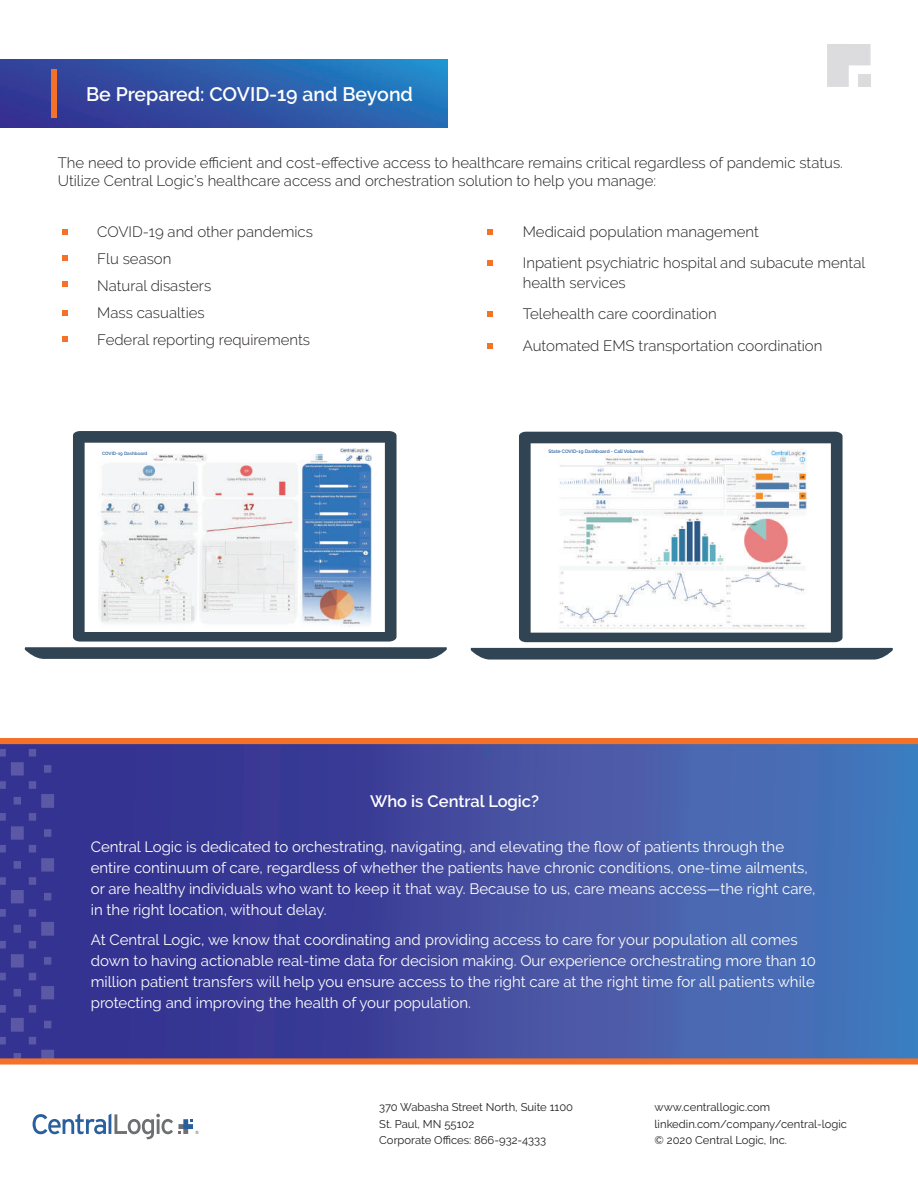
<style>
.page{position:relative;width:918px;height:1188px;background:#fff}
.page>*{position:absolute;margin:0;border:0;box-sizing:border-box;transform-origin:0 0}
.t1{font:600 19.5px "Raleway";color:#fff}
.t2{font:600 16.5px "Raleway";color:#fff}
.t3{font:15px/21px "Raleway";color:#fff}
.t4{font:300 15px/27px "Raleway";color:#231f20}
.t5{font:11.25px/16.5px "Raleway";color:#231f20}
.t6{font:500 11.25px "Raleway";color:#2a5f9f}
.t7{font:600 4.8px "Raleway";color:#2a5f9f}
.t8{font:600 4.5px "Raleway";color:#2a5f9f}
</style>
<div class="page">
<img style="left:0;top:59px;width:448px;height:68px">
<svg style="left:33px;top:1114px;width:166px;height:25px"></svg>
<svg style="left:62px;top:229px;width:5px;height:6px"></svg>
<svg style="left:62px;top:255px;width:5px;height:6px"></svg>
<svg style="left:62px;top:281px;width:5px;height:6px"></svg>
<svg style="left:62px;top:310px;width:5px;height:6px"></svg>
<svg style="left:62px;top:336px;width:5px;height:6px"></svg>
<svg style="left:487px;top:229px;width:6px;height:6px"></svg>
<svg style="left:487px;top:260px;width:6px;height:6px"></svg>
<svg style="left:487px;top:311px;width:6px;height:5px"></svg>
<svg style="left:24px;top:647px;width:423px;height:12px;background:#3c4e5c"></svg>
<svg style="left:73px;top:431px;width:324px;height:211px"></svg>
<div style="left:96px;top:447px;width:43px;height:10px;background:#fff"></div>
<svg style="left:470px;top:647px;width:423px;height:13px;background:#4b5b69"></svg>
<svg style="left:519px;top:431px;width:324px;height:212px"></svg>
<div style="left:51px;top:69px;width:6px;height:48px;background:#f37128"></div>
<svg style="left:487px;top:343px;width:6px;height:6px"></svg>
<svg style="left:827px;top:44px;width:44px;height:43px"></svg>
<div style="left:858px;top:75px;width:13px;height:12px;background:#dcdcde"></div>
<svg style="left:0;top:738px;width:918px;height:327px;background:#47509d"></svg>
<h1 class="t1" style="left:86px;top:83px;width:328px">Be Prepared: COVID-19 and Beyond</h1>
<p class="t4" style="left:58px;top:153px;width:787px;line-height:18px">The need to provide efficient and cost-effective access to healthcare remains critical regardless of pandemic status.<br>Utilize Central Logic’s healthcare access and orchestration solution to help you manage:</p>
<p class="t4" style="left:97px;top:218px;width:217px">COVID-19 and other pandemics<br>Flu season<br>Natural disasters<br>Mass casualties<br>Federal reporting requirements</p>
<p class="t4" style="left:523px;top:215px;width:344px;line-height:31.5px">Medicaid population management<br>Inpatient psychiatric hospital and subacute mental</p>
<p class="t4" style="left:523px;top:266px;width:301px;line-height:31.5px">health services<br>Telehealth care coordination<br>Automated EMS transportation coordination</p>
<p class="t8" style="left:102px;top:451px;width:47px">COVID-19 Dashboard</p>
<p class="t7" style="left:549px;top:449px;width:97px">State COVID-19 Dashboard - Call Volumes</p>
<p class="t6" style="left:484px;top:743px;width:10px">9.</p>
<p class="t2" style="left:370px;top:792px;width:170px">Who is Central Logic?</p>
<p class="t3" style="left:91px;top:836px;width:726px">Central Logic is dedicated to orchestrating, navigating, and elevating the flow of patients through the entire continuum of care, regardless of whether the patients have chronic conditions, one-time ailments, or are healthy individuals who want to keep it that way. Because to us, care means access—the right care, in the right location, without delay.</p>
<p class="t3" style="left:91px;top:929px;width:727px">At Central Logic, we know that coordinating and providing access to care for your population all comes down to having actionable real-time data for decision making. Our experience orchestrating more than 10 million patient transfers will help you ensure access to the right care at the right time for all patients while protecting and improving the health of your population.</p>
<p class="t5" style="left:379px;top:1099px;width:195px">370 Wabasha Street North, Suite 1100<br>St. Paul, MN 55102<br>Corporate Offices: 866-932-4333</p>
<p class="t5" style="left:655px;top:1099px;width:194px">www.centrallogic.com linkedin.com/company/central-logic © 2020 Central Logic, Inc.</p>
</div>
